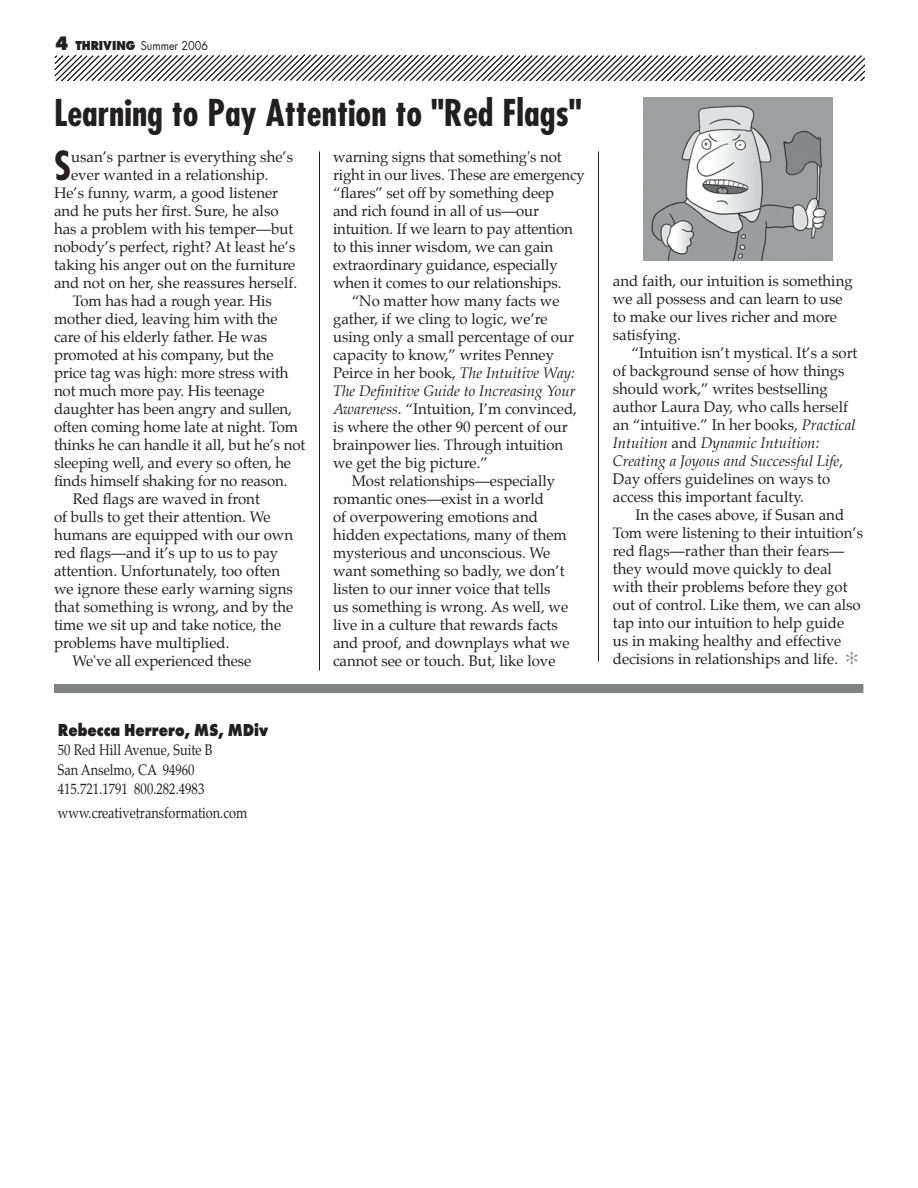
<style>
.page{position:relative;width:918px;height:1188px;background:#fff}
.page>*{position:absolute;margin:0;border:0;box-sizing:border-box;transform-origin:0 0}
.t1{font:700 condensed 38.85px "Futura";color:#231f20}
.t2{font:700 condensed 36px "Futura";color:#231f20}
.t3{font:800 18px "Futura T";color:#231f20;scale:.85 1}
.t4{font:15px/18px "Palatino";color:#231f20}
.t5{font:15px/19.5px "Palatino";color:#231f20;scale:.85 1}
.t6{font:italic 15px "Palatino";color:#231f20}
.t7{font:12px "Futura";color:#231f20;scale:.9 1}
.s1{font-weight:800;font-size:18px}
.s2{font-weight:800}
.s3{font-style:italic}
.s4{color:#939598}
</style>
<div class="page">
<div style="left:54px;top:684px;width:809px;height:9px;background:#808284"></div>
<svg style="left:54px;top:54px;width:810px;height:27px"></svg>
<hr style="left:319px;top:152px;width:1px;height:518px;background:#231f20">
<hr style="left:598px;top:152px;width:1px;height:510px;background:#231f20">
<img style="left:644px;top:98px;width:188px;height:162px">
<p class="t7" style="left:55px;top:40px;width:171px"><span class="s1">4</span> <span class="s2">THRIVING</span> Summer 2006</p>
<h2 class="t2" style="left:54px;top:97px;width:529px">Learning to Pay Attention to "Red Flags"</h2>
<p class="t4" style="left:333px;top:149px;width:230px">warning signs that something's not</p>
<p class="t4" style="left:333px;top:167px;width:253px">right in our lives. These are emergency</p>
<p class="t4" style="left:333px;top:185px;width:223px">“flares” set off by something deep</p>
<p class="t4" style="left:333px;top:203px;width:208px">and rich found in all of us—our</p>
<p class="t4" style="left:333px;top:221px;width:242px">intuition. If we learn to pay attention</p>
<p class="t4" style="left:333px;top:239px;width:222px">to this inner wisdom, we can gain</p>
<p class="t4" style="left:333px;top:257px;width:226px">extraordinary guidance, especially</p>
<p class="t4" style="left:333px;top:275px;width:230px">when it comes to our relationships.</p>
<p class="t4" style="left:352px;top:293px;width:209px">“No matter how many facts we</p>
<p class="t4" style="left:333px;top:311px;width:216px">gather, if we cling to logic, we’re</p>
<p class="t4" style="left:333px;top:329px;width:242px">using only a small percentage of our</p>
<p class="t4" style="left:333px;top:347px;width:223px">capacity to know,” writes Penney</p>
<p class="t4" style="left:333px;top:365px;width:243px">Peirce in her book, <span class="s3">The Intuitive Way:</span></p>
<p class="t6" style="left:333px;top:384px;width:244px">The Definitive Guide to Increasing Your</p>
<p class="t4" style="left:333px;top:401px;width:245px"><span class="s3">Awareness.</span> “Intuition, I’m convinced,</p>
<p class="t4" style="left:333px;top:419px;width:236px">is where the other 90 percent of our</p>
<p class="t4" style="left:333px;top:437px;width:232px">brainpower lies. Through intuition</p>
<p class="t4" style="left:333px;top:455px;width:156px">we get the big picture.”</p>
<p class="t4" style="left:352px;top:473px;width:205px">Most relationships—especially</p>
<p class="t4" style="left:333px;top:491px;width:212px">romantic ones—exist in a world</p>
<p class="t4" style="left:333px;top:509px;width:207px">of overpowering emotions and</p>
<p class="t4" style="left:333px;top:527px;width:235px">hidden expectations, many of them</p>
<p class="t4" style="left:333px;top:545px;width:219px">mysterious and unconscious. We</p>
<p class="t4" style="left:333px;top:563px;width:233px">want something so badly, we don’t</p>
<p class="t4" style="left:333px;top:581px;width:219px">listen to our inner voice that tells</p>
<p class="t4" style="left:333px;top:599px;width:237px">us something is wrong. As well, we</p>
<p class="t4" style="left:333px;top:617px;width:226px">live in a culture that rewards facts</p>
<p class="t4" style="left:333px;top:635px;width:238px">and proof, and downplays what we</p>
<p class="t4" style="left:333px;top:653px;width:224px">cannot see or touch. But, like love</p>
<h1 class="t1" style="left:54px;top:149px;width:19px">S</h1>
<p class="t4" style="left:71px;top:149px;width:224px">usan’s partner is everything she’s</p>
<p class="t4" style="left:71px;top:167px;width:199px">ever wanted in a relationship.</p>
<p class="t4" style="left:54px;top:185px;width:226px">He’s funny, warm, a good listener</p>
<p class="t4" style="left:54px;top:203px;width:226px">and he puts her first. Sure, he also</p>
<p class="t4" style="left:54px;top:221px;width:241px">has a problem with his temper—but</p>
<p class="t4" style="left:54px;top:239px;width:243px">nobody’s perfect, right? At least he’s</p>
<p class="t4" style="left:54px;top:257px;width:243px">taking his anger out on the furniture</p>
<p class="t4" style="left:54px;top:275px;width:245px">and not on her, she reassures herself.</p>
<p class="t4" style="left:73px;top:293px;width:201px">Tom has had a rough year. His</p>
<p class="t4" style="left:54px;top:311px;width:225px">mother died, leaving him with the</p>
<p class="t4" style="left:54px;top:329px;width:215px">care of his elderly father. He was</p>
<p class="t4" style="left:54px;top:347px;width:221px">promoted at his company, but the</p>
<p class="t4" style="left:54px;top:365px;width:236px">price tag was high: more stress with</p>
<p class="t4" style="left:54px;top:383px;width:212px">not much more pay. His teenage</p>
<p class="t4" style="left:54px;top:401px;width:239px">daughter has been angry and sullen,</p>
<p class="t4" style="left:54px;top:419px;width:246px">often coming home late at night. Tom</p>
<p class="t4" style="left:54px;top:437px;width:253px">thinks he can handle it all, but he’s not</p>
<p class="t4" style="left:54px;top:455px;width:239px">sleeping well, and every so often, he</p>
<p class="t4" style="left:54px;top:473px;width:235px">finds himself shaking for no reason.</p>
<p class="t4" style="left:73px;top:491px;width:189px">Red flags are waved in front</p>
<p class="t4" style="left:54px;top:509px;width:218px">of bulls to get their attention. We</p>
<p class="t4" style="left:54px;top:527px;width:241px">humans are equipped with our own</p>
<p class="t4" style="left:54px;top:545px;width:226px">red flags—and it’s up to us to pay</p>
<p class="t4" style="left:54px;top:563px;width:228px">attention. Unfortunately, too often</p>
<p class="t4" style="left:54px;top:581px;width:240px">we ignore these early warning signs</p>
<p class="t4" style="left:54px;top:599px;width:241px">that something is wrong, and by the</p>
<p class="t4" style="left:54px;top:617px;width:229px">time we sit up and take notice, the</p>
<p class="t4" style="left:54px;top:635px;width:177px">problems have multiplied.</p>
<p class="t4" style="left:73px;top:653px;width:180px">We've all experienced these</p>
<p class="t3" style="left:58px;top:723px;width:249px">Rebecca Herrero, MS, MDiv</p>
<p class="t5" style="left:58px;top:741px;width:184px">50 Red Hill Avenue, Suite B<br>San Anselmo, CA 94960<br>415.721.1791 800.282.4983</p>
<p class="t5" style="left:58px;top:804px;width:225px">www.creativetransformation.com</p>
<p class="t4" style="left:613px;top:273px;width:241px">and faith, our intuition is something we all possess and can learn to use to make our lives richer and more satisfying.</p>
<p class="t4" style="left:613px;top:345px;width:246px;text-indent:19px">“Intuition isn’t mystical. It’s a sort of background sense of how things should work,” writes bestselling author Laura Day, who calls herself an “intuitive.” In her books, <span class="s3">Practical Intuition</span> and <span class="s3">Dynamic Intuition:<br>Creating a Joyous and Successful Life</span>, Day offers guidelines on ways to access this important faculty.</p>
<p class="t4" style="left:613px;top:507px;width:252px;text-indent:22px">In the cases above, if Susan and Tom were listening to their intuition’s red flags—rather than their fears— they would move quickly to deal with their problems before they got out of control. Like them, we can also tap into our intuition to help guide us in making healthy and effective decisions in relationships and life. <span class="s4">✻</span></p>
</div>
